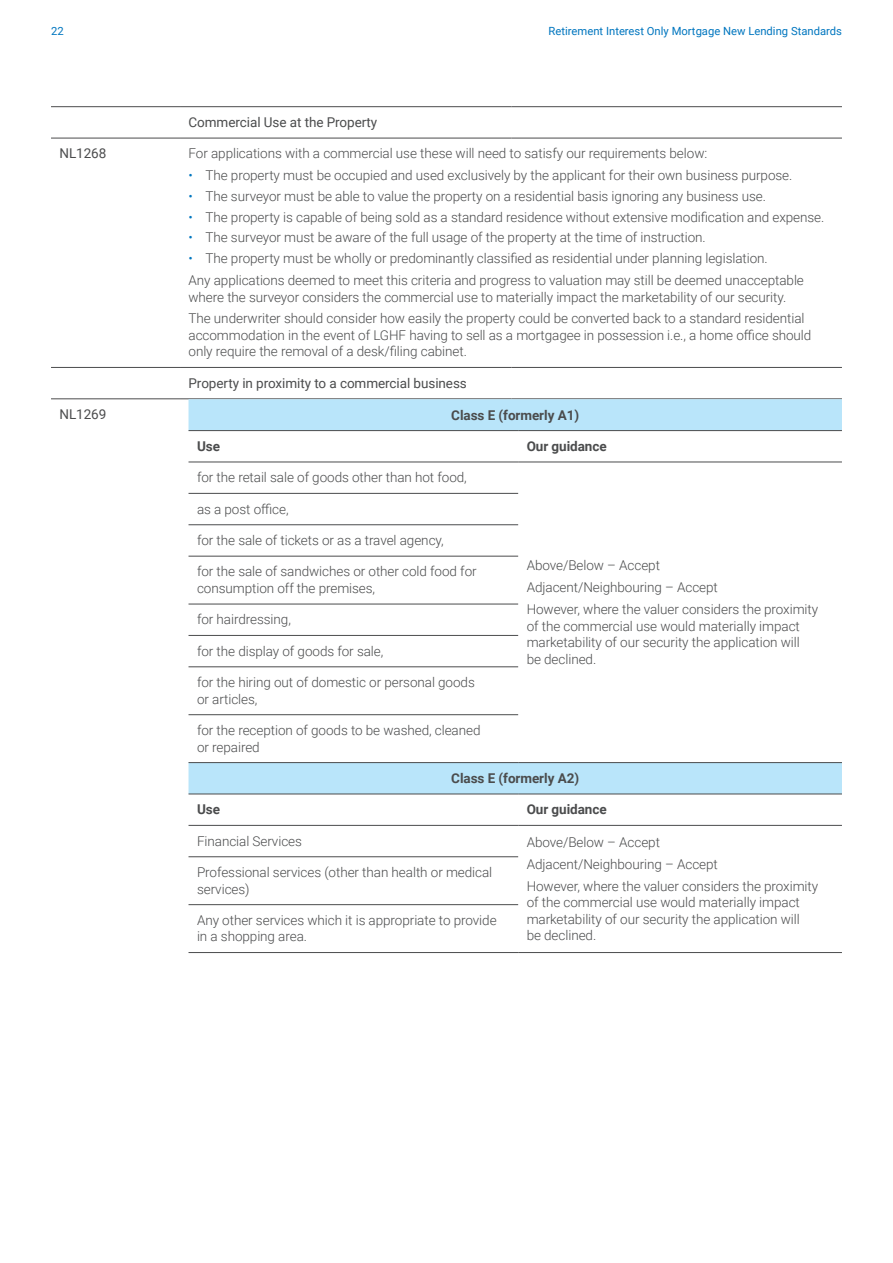
<style>
.page{position:relative;width:893px;height:1263px;background:#fff}
.page>*{position:absolute;margin:0;border:0;box-sizing:border-box;transform-origin:0 0}
._07_Body{font:300 13.5px/16.5px "Roboto";letter-spacing:-.005em;color:#4b4c4d}
._06_Body_semibold{font:13.5px "Roboto";letter-spacing:-.005em;color:#4b4c4d}
._05_Body_bold{font:700 13.5px "Roboto";letter-spacing:-.005em;color:#4b4c4d}
._07_Body-2{font:700 13.5px "Roboto";letter-spacing:-.005em;color:#4b4c4d}
._07_Body-3{font:13.5px "Roboto";letter-spacing:-.005em;color:#4b4c4d}
.t1{font:11.25px "Roboto";color:#0076bf}
.s1{color:#0076bf}
</style>
<div class="page">
<hr style="left:51px;top:367px;width:129px;height:1px;background:#4b4c4d">
<hr style="left:180px;top:367px;width:332px;height:1px;background:#4b4c4d">
<hr style="left:512px;top:367px;width:330px;height:1px;background:#4b4c4d">
<hr style="left:51px;top:138px;width:129px;height:1px;background:#4b4c4d">
<hr style="left:180px;top:138px;width:332px;height:1px;background:#4b4c4d">
<hr style="left:512px;top:138px;width:330px;height:1px;background:#4b4c4d">
<hr style="left:51px;top:106px;width:129px;height:1px;background:#4b4c4d">
<hr style="left:180px;top:106px;width:332px;height:1px;background:#4b4c4d">
<hr style="left:512px;top:106px;width:330px;height:1px;background:#4b4c4d">
<hr style="left:51px;top:398px;width:129px;height:1px;background:#4b4c4d">
<hr style="left:180px;top:398px;width:332px;height:1px;background:#4b4c4d">
<hr style="left:512px;top:398px;width:330px;height:1px;background:#4b4c4d">
<svg style="left:189px;top:399px;width:653px;height:395px"></svg>
<hr style="left:189px;top:462px;width:329px;height:1px;background:#4b4c4d">
<hr style="left:518px;top:462px;width:324px;height:1px;background:#4b4c4d">
<hr style="left:189px;top:493px;width:329px;height:1px;background:#4b4c4d">
<hr style="left:189px;top:524px;width:329px;height:1px;background:#4b4c4d">
<hr style="left:189px;top:556px;width:329px;height:1px;background:#4b4c4d">
<hr style="left:189px;top:604px;width:329px;height:1px;background:#4b4c4d">
<hr style="left:189px;top:635px;width:329px;height:1px;background:#4b4c4d">
<hr style="left:189px;top:666px;width:329px;height:1px;background:#4b4c4d">
<hr style="left:189px;top:714px;width:329px;height:1px;background:#4b4c4d">
<hr style="left:189px;top:856px;width:329px;height:1px;background:#4b4c4d">
<hr style="left:189px;top:904px;width:329px;height:1px;background:#4b4c4d">
<hr style="left:189px;top:430px;width:329px;height:1px;background:#4b4c4d">
<hr style="left:518px;top:430px;width:324px;height:1px;background:#4b4c4d">
<hr style="left:189px;top:762px;width:329px;height:1px;background:#4b4c4d">
<hr style="left:518px;top:762px;width:324px;height:1px;background:#4b4c4d">
<hr style="left:189px;top:952px;width:329px;height:1px;background:#4b4c4d">
<hr style="left:518px;top:952px;width:324px;height:1px;background:#4b4c4d">
<hr style="left:189px;top:794px;width:329px;height:1px;background:#4b4c4d">
<hr style="left:518px;top:794px;width:324px;height:1px;background:#4b4c4d">
<hr style="left:189px;top:825px;width:329px;height:1px;background:#4b4c4d">
<hr style="left:518px;top:825px;width:324px;height:1px;background:#4b4c4d">
<p class="t1" style="left:51px;top:23px;width:14px">22</p>
<p class="t1" style="left:549px;top:23px;width:295px">Retirement Interest Only Mortgage New Lending Standards</p>
<p class="_06_Body_semibold" style="left:189px;top:113px;width:190px">Commercial Use at the Property</p>
<p class="_07_Body-3" style="left:60px;top:144px;width:48px">NL1268</p>
<p class="_07_Body" style="left:189px;top:145px;width:520px">For applications with a commercial use these will need to satisfy our requirements below:</p>
<p class="_07_Body" style="left:189px;top:167px;width:605px"><span class="s1">•</span> The property must be occupied and used exclusively by the applicant for their own business purpose.</p>
<p class="_07_Body" style="left:189px;top:187px;width:579px"><span class="s1">•</span> The surveyor must be able to value the property on a residential basis ignoring any business use.</p>
<p class="_07_Body" style="left:189px;top:208px;width:637px"><span class="s1">•</span> The property is capable of being sold as a standard residence without extensive modification and expense.</p>
<p class="_07_Body" style="left:189px;top:229px;width:519px"><span class="s1">•</span> The surveyor must be aware of the full usage of the property at the time of instruction.</p>
<p class="_07_Body" style="left:189px;top:250px;width:581px"><span class="s1">•</span> The property must be wholly or predominantly classified as residential under planning legislation.</p>
<p class="_07_Body" style="left:189px;top:271px;width:617px">Any applications deemed to meet this criteria and progress to valuation may still be deemed unacceptable where the surveyor considers the commercial use to materially impact the marketability of our security.</p>
<p class="_07_Body" style="left:189px;top:310px;width:624px">The underwriter should consider how easily the property could be converted back to a standard residential accommodation in the event of LGHF having to sell as a mortgagee in possession i.e., a home office should only require the removal of a desk/filing cabinet.</p>
<p class="_06_Body_semibold" style="left:189px;top:373px;width:280px">Property in proximity to a commercial business</p>
<p class="_07_Body-3" style="left:60px;top:405px;width:48px">NL1269</p>
<p class="_05_Body_bold" style="left:451px;top:405px;width:129px">Class E (formerly A1)</p>
<p class="_07_Body-2" style="left:197px;top:437px;width:24px">Use</p>
<p class="_07_Body-2" style="left:527px;top:437px;width:82px">Our guidance</p>
<p class="_07_Body" style="left:197px;top:469px;width:271px">for the retail sale of goods other than hot food,</p>
<p class="_07_Body" style="left:197px;top:500px;width:93px">as a post office,</p>
<p class="_07_Body" style="left:197px;top:531px;width:248px">for the sale of tickets or as a travel agency,</p>
<p class="_07_Body" style="left:197px;top:563px;width:281px">for the sale of sandwiches or other cold food for consumption off the premises,</p>
<p class="_07_Body" style="left:197px;top:611px;width:95px">for hairdressing,</p>
<p class="_07_Body" style="left:197px;top:642px;width:188px">for the display of goods for sale,</p>
<p class="_07_Body" style="left:197px;top:674px;width:279px">for the hiring out of domestic or personal goods or articles,</p>
<p class="_07_Body" style="left:197px;top:721px;width:285px">for the reception of goods to be washed, cleaned or repaired</p>
<p class="_05_Body_bold" style="left:451px;top:769px;width:129px">Class E (formerly A2)</p>
<p class="_07_Body-2" style="left:197px;top:800px;width:24px">Use</p>
<p class="_07_Body-2" style="left:527px;top:800px;width:82px">Our guidance</p>
<p class="_07_Body" style="left:197px;top:832px;width:106px">Financial Services</p>
<p class="_07_Body" style="left:527px;top:833px;width:135px">Above/Below – Accept</p>
<p class="_07_Body" style="left:527px;top:855px;width:193px">Adjacent/Neighbouring – Accept</p>
<p class="_07_Body" style="left:527px;top:877px;width:293px">However, where the valuer considers the proximity of the commercial use would materially impact marketability of our security the application will<br>be declined.</p>
<p class="_07_Body" style="left:527px;top:557px;width:135px">Above/Below – Accept</p>
<p class="_07_Body" style="left:527px;top:579px;width:193px">Adjacent/Neighbouring – Accept</p>
<p class="_07_Body" style="left:527px;top:600px;width:293px">However, where the valuer considers the proximity of the commercial use would materially impact marketability of our security the application will<br>be declined.</p>
<p class="_07_Body" style="left:197px;top:863px;width:297px">Professional services (other than health or medical services)</p>
<p class="_07_Body" style="left:197px;top:911px;width:301px">Any other services which it is appropriate to provide in a shopping area.</p>
</div>
